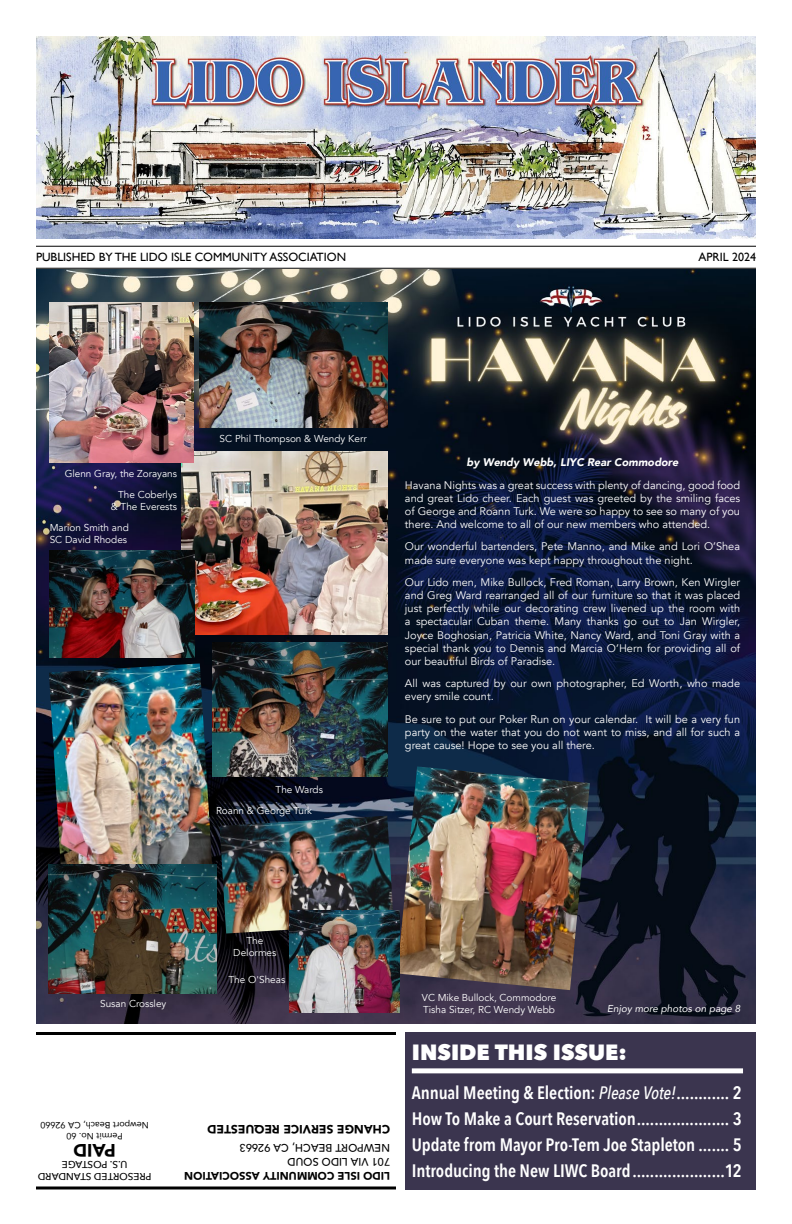
<style>
.page{position:relative;width:792px;height:1224px;background:#fff}
.page>*{position:absolute;margin:0;border:0;box-sizing:border-box;transform-origin:0 0}
.t1{font:800 22px "Avenir Next";color:#fff}
.t2{font:600 18px/26.1px "Avenir Next Condensed";letter-spacing:-.005em;color:#fff;text-align:justify}
.t3{font:900 18px "Avenir";color:#000}
.t4{font:12px "Gill Sans";color:#000}
.t5{font:900 12px "Avenir";color:#000}
.t6{font:11px/13.2px "Avenir";color:#fff;text-align:justify}
.t7{font:500 11px/14.4px "Avenir";color:#000}
.t8{font:italic 900 11px "Avenir";color:#fff}
.t9{font:900 11px "Avenir";color:#000}
.t10{font:10px/21px "Avenir";color:#fff}
.t11{font:500 10px/12px "Avenir Next";color:#000;text-align:center}
.t12{font:italic 10px "Avenir";color:#fff}
.t13{font:9px/10.8px "Avenir";color:#000;text-align:center}
.s1{font-weight:500;font-style:italic}
</style>
<div class="page">
<img style="left:36px;top:270px;width:720px;height:754px">
<hr style="left:36px;top:246px;width:720px;height:1px;background:#000">
<hr style="left:36px;top:268px;width:720px;height:1px;background:#000">
<svg style="left:36px;top:1186px;width:360px;height:4px"></svg>
<hr style="left:36px;top:1032px;width:360px;height:3px;background:#000">
<div style="left:405px;top:1032px;width:351px;height:158px;background:#3b354f"></div>
<div style="left:412px;top:1068px;width:331px;height:5px;background:#fff"></div>
<img style="left:36px;top:36px;width:720px;height:203px">
<img style="left:397px;top:766px;width:193px;height:224px">
<img style="left:182px;top:451px;width:205px;height:184px">
<img style="left:49px;top:663px;width:164px;height:202px">
<img style="left:50px;top:302px;width:144px;height:161px">
<img style="left:199px;top:302px;width:188px;height:125px">
<img style="left:212px;top:643px;width:175px;height:134px">
<img style="left:50px;top:551px;width:145px;height:107px">
<img style="left:49px;top:865px;width:168px;height:128px">
<img style="left:220px;top:816px;width:174px;height:118px">
<img style="left:290px;top:910px;width:109px;height:102px">
<p class="t4" style="left:36px;top:250px;width:312px">PUBLISHED BY THE LIDO ISLE COMMUNITY ASSOCIATION</p>
<p class="t4" style="left:698px;top:250px;width:59px">APRIL 2024</p>
<p class="t10" style="left:65px;top:463px;width:114px;text-align:right">Glenn Gray, the Zorayans<br>The Coberlys</p>
<p class="t10" style="left:50px;top:496px;width:129px;text-indent:61px">&amp; The Everests<br>Marion Smith and</p>
<p class="t10" style="left:50px;top:529px;width:79px">SC David Rhodes</p>
<p class="t10" style="left:220px;top:428px;width:149px">SC Phil Thompson &amp; Wendy Kerr</p>
<p class="t10" style="left:276px;top:779px;width:49px">The Wards</p>
<p class="t10" style="left:216px;top:800px;width:98px">Roann &amp; George Turk</p>
<p class="t8" style="left:467px;top:454px;width:214px">by Wendy Webb, LIYC Rear Commodore</p>
<p class="t6" style="left:405px;top:478px;width:337px">Havana Nights was a great success with plenty of dancing, good food and great Lido cheer. Each guest was greeted by the smiling faces of George and Roann Turk. We were so happy to see so many of you there. And welcome to all of our new members who attended.</p>
<p class="t6" style="left:405px;top:540px;width:337px">Our wonderful bartenders, Pete Manno, and Mike and Lori O’Shea made sure everyone was kept happy throughout the night.</p>
<p class="t6" style="left:405px;top:576px;width:337px">Our Lido men, Mike Bullock, Fred Roman, Larry Brown, Ken Wirgler and Greg Ward rearranged all of our furniture so that it was placed just perfectly while our decorating crew livened up the room with a spectacular Cuban theme. Many thanks go out to Jan Wirgler, Joyce Boghosian, Patricia White, Nancy Ward, and Toni Gray with a special thank you to Dennis and Marcia O’Hern for providing all of our beautiful Birds of Paradise.</p>
<p class="t6" style="left:405px;top:677px;width:337px">All was captured by our own photographer, Ed Worth, who made every smile count.</p>
<p class="t6" style="left:405px;top:712px;width:337px">Be sure to put our Poker Run on your calendar. It will be a very fun party on the water that you do not want to miss, and all for such a great cause! Hope to see you all there.</p>
<p class="t10" style="left:233px;top:935px;width:45px;line-height:12px;text-align:center">The<br>Delormes</p>
<p class="t10" style="left:229px;top:969px;width:58px">The O'Sheas</p>
<p class="t10" style="left:100px;top:994px;width:68px">Susan Crossley</p>
<p class="t10" style="left:422px;top:991px;width:136px;line-height:12px">VC Mike Bullock, Commodore<br>Tisha Sitzer, RC Wendy Webb</p>
<p class="t12" style="left:607px;top:1003px;width:135px">Enjoy more photos on page 8</p>
<p class="t13" style="left:149px;top:1141px;width:110px;rotate:-180deg">Permit No. 60<br>Newport Beach, CA 92660</p>
<h2 class="t3" style="left:116px;top:1165px;width:44px;rotate:-180deg">PAID</h2>
<p class="t11" style="left:152px;top:1182px;width:115px;rotate:-180deg">PRESORTED STANDARD<br>U.S. POSTAGE</p>
<p class="t5" style="left:390px;top:1139px;width:184px;rotate:-180deg">CHANGE SERVICE REQUESTED</p>
<p class="t7" style="left:390px;top:1170px;width:152px;rotate:-180deg">701 VIA LIDO SOUD<br>NEWPORT BEACH, CA 92663</p>
<p class="t9" style="left:390px;top:1185px;width:207px;rotate:-180deg">LIDO ISLE COMMUNITY ASSOCIATION</p>
<h1 class="t1" style="left:412px;top:1039px;width:217px">INSIDE THIS ISSUE:</h1>
<h2 class="t2" style="left:412px;top:1079px;width:332px">Annual Meeting &amp; Election: <span class="s1">Please Vote!</span>............ 2<br>How To Make a Court Reservation..................... 3<br>Update from Mayor Pro-Tem Joe Stapleton ....... 5<br>Introducing the New LIWC Board.....................12</h2>
</div>
